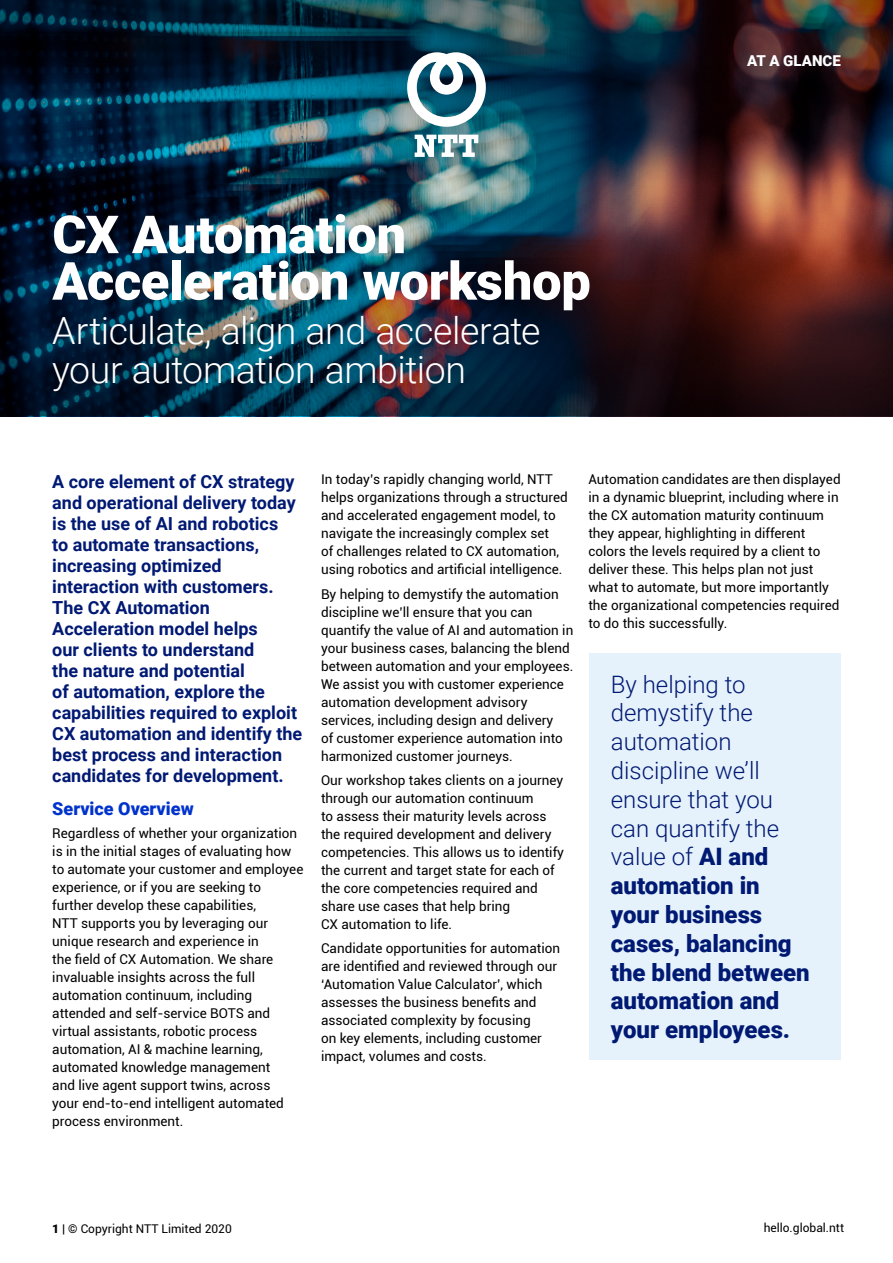
<style>
.page{position:relative;width:893px;height:1263px;background:#fff}
.page>*{position:absolute;margin:0;border:0;box-sizing:border-box;transform-origin:0 0}
.HEADING_1{font:900 52.5px/46.5px "Roboto";letter-spacing:-.005em;color:#fff}
.HEADING_2{font:300 37.5px/39px "Roboto";letter-spacing:-.015em;color:#fff}
.TEXT_QUOTATION{font:900 24px/28.8px "Roboto";color:#001973}
.INTRODUCTION_COPY{font:700 18px/21px "Roboto";color:#001973}
.HEADING_3{font:900 18px "Roboto";color:#03c}
.DOCUMENT_TYPE{font:900 15px "Roboto";color:#fff}
.BODY_COPY{font:13.5px/18px "Roboto";color:#000}
.t1{font:12px "Roboto";color:#000}
.s1{font-weight:300}
.s2{font-weight:900}
</style>
<div class="page">
<img style="left:0;top:0;width:893px;height:416px">
<svg style="left:415px;top:135px;width:63px;height:22px"></svg>
<svg style="left:407px;top:52px;width:79px;height:75px"></svg>
<div style="left:589px;top:653px;width:252px;height:406px;background:#e6f2fb"></div>
<p class="HEADING_1" style="left:52px;top:209px;width:540px">CX Automation<br>Acceleration workshop</p>
<p class="HEADING_2" style="left:52px;top:310px;width:490px">Articulate, align and accelerate your automation ambition</p>
<p class="DOCUMENT_TYPE" style="left:747px;top:50px;width:95px">AT A GLANCE</p>
<p class="INTRODUCTION_COPY" style="left:52px;top:470px;width:252px">A core element of CX strategy and operational delivery today is the use of AI and robotics<br>to automate transactions, increasing optimized interaction with customers.<br>The CX Automation<br>Acceleration model helps<br>our clients to understand<br>the nature and potential<br>of automation, explore the capabilities required to exploit<br>CX automation and identify the best process and interaction candidates for development.</p>
<p class="HEADING_3" style="left:52px;top:796px;width:143px">Service Overview</p>
<p class="BODY_COPY" style="left:52px;top:823px;width:253px">Regardless of whether your organization is in the initial stages of evaluating how to automate your customer and employee experience, or if you are seeking to further develop these capabilities,<br>NTT supports you by leveraging our unique research and experience in<br>the field of CX Automation. We share invaluable insights across the full automation continuum, including attended and self-service BOTS and virtual assistants, robotic process automation, AI &amp; machine learning, automated knowledge management<br>and live agent support twins, across<br>your end-to-end intelligent automated process environment.</p>
<p class="BODY_COPY" style="left:321px;top:470px;width:248px">In today’s rapidly changing world, NTT helps organizations through a structured and accelerated engagement model, to navigate the increasingly complex set<br>of challenges related to CX automation, using robotics and artificial intelligence.</p>
<p class="BODY_COPY" style="left:321px;top:584px;width:254px">By helping to demystify the automation discipline we’ll ensure that you can quantify the value of AI and automation in your business cases, balancing the blend between automation and your employees.<br>We assist you with customer experience automation development advisory services, including design and delivery<br>of customer experience automation into harmonized customer journeys.</p>
<p class="BODY_COPY" style="left:321px;top:771px;width:244px">Our workshop takes clients on a journey through our automation continuum<br>to assess their maturity levels across the required development and delivery competencies. This allows us to identify the current and target state for each of the core competencies required and share use cases that help bring<br>CX automation to life.</p>
<p class="BODY_COPY" style="left:321px;top:939px;width:241px">Candidate opportunities for automation are identified and reviewed through our ‘Automation Value Calculator’, which assesses the business benefits and associated complexity by focusing<br>on key elements, including customer impact, volumes and costs.</p>
<p class="BODY_COPY" style="left:588px;top:470px;width:254px">Automation candidates are then displayed in a dynamic blueprint, including where in the CX automation maturity continuum they appear, highlighting in different colors the levels required by a client to deliver these. This helps plan not just what to automate, but more importantly the organizational competencies required to do this successfully.</p>
<p class="TEXT_QUOTATION" style="left:611px;top:669px;width:200px"><span class="s1">By helping to demystify the automation discipline we’ll ensure that you can quantify the value of</span> AI and automation in your business cases, balancing the blend between automation and your employees.</p>
<p class="t1" style="left:52px;top:1220px;width:181px"><span class="s2">1 |</span> © Copyright NTT Limited 2020</p>
<p class="t1" style="left:764px;top:1220px;width:82px">hello.global.ntt</p>
</div>
